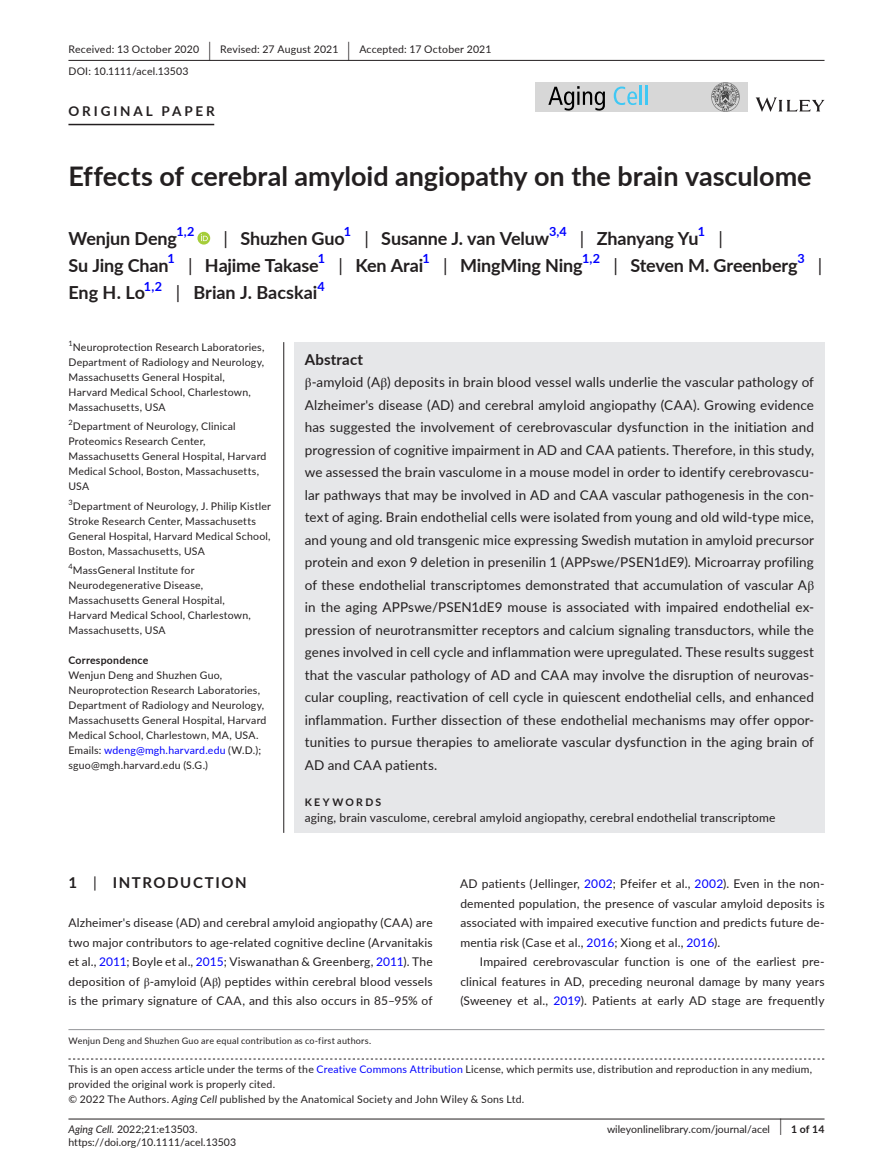
<style>
.page{position:relative;width:893px;height:1174px;background:#fff}
.page>*{position:absolute;margin:0;border:0;box-sizing:border-box;transform-origin:0 0}
.t1{font:700 27px "Lato";color:#231f20}
.t2{font:700 18px "Lato";letter-spacing:-.01em;color:#231f20}
.t3{font:18px "Lato";color:#231f20}
.t4{font:700 15px "Lato";letter-spacing:.1em;color:#231f20}
.t5{font:700 15px "Lato";letter-spacing:.015em;color:#231f20}
.t6{font:13.5px/22.5px "Lato";letter-spacing:.01em;color:#231f20;text-align:justify}
.t7{font:700 13.5px "Lato";letter-spacing:.215em;color:#231f20}
.t8{font:700 12.6px "Lato";color:#00f}
.t9{font:12px/19.5px "Lato";letter-spacing:.015em;color:#231f20;text-align:justify}
.t10{font:10.5px/15px "Lato";letter-spacing:.02em;color:#231f20}
.t11{font:10.5px "Lato";color:#231f20}
.t12{font:700 10.5px "Lato";letter-spacing:.02em;color:#231f20}
.t13{font:700 10.5px "Lato";letter-spacing:.22em;color:#231f20}
.t14{font:9px "Lato";letter-spacing:.025em;color:#231f20}
.t15{font:7.35px "Lato";color:#231f20}
.s1{font-size:19.65px}
.s2{font-weight:400}
.s3{color:#00f}
.s4{font-family:"STIX"}
.s5{font-style:italic}
.s6{font-weight:400;font-size:17.4px}
</style>
<div class="page">
<hr style="left:68px;top:1118px;width:756px;height:1px;background:#231f20">
<svg style="left:756px;top:97px;width:68px;height:15px"></svg>
<div style="left:536px;top:82px;width:212px;height:30px;background:#d7d7d7"></div>
<svg style="left:548px;top:86px;width:57px;height:25px"></svg>
<svg style="left:614px;top:87px;width:23px;height:18px"></svg>
<hr style="left:640px;top:85px;width:2px;height:20px;background:#40c8f4">
<hr style="left:645px;top:85px;width:3px;height:20px;background:#40c8f4">
<img style="left:711px;top:83px;width:29px;height:28px">
<hr style="left:68px;top:60px;width:756px;height:1px;background:#231f20">
<hr style="left:68px;top:124px;width:146px;height:1px;background:#231f20">
<svg style="left:197px;top:232px;width:13px;height:12px"></svg>
<svg style="left:201px;top:234px;width:7px;height:7px"></svg>
<svg style="left:68px;top:1058px;width:756px;height:1px"></svg>
<hr style="left:68px;top:1029px;width:756px;height:1px;background:#939598">
<div style="left:294px;top:342px;width:530px;height:491px;background:#e6e7e9"></div>
<hr style="left:283px;top:342px;width:1px;height:491px;background:#231f20">
<p class="t10" style="left:68px;top:38px;width:424px;line-height:21.8px">Received: 13 October 2020 <span class="s1">|</span> Revised: 27 August 2021 <span class="s1">|</span> Accepted: 17 October 2021<br>DOI: 10.1111/acel.13503</p>
<p class="t7" style="left:68px;top:101px;width:148px">ORIGINAL PAPER</p>
<h1 class="t1" style="left:68px;top:156px;width:745px">Effects of cerebral amyloid angiopathy on the brain vasculome</h1>
<h2 class="t2" style="left:68px;top:225px;width:110px">Wenjun Deng</h2>
<p class="t8" style="left:176px;top:223px;width:20px">1,2</p>
<h2 class="t2" style="left:223px;top:225px;width:123px"><span class="s2">|</span> Shuzhen Guo</h2>
<p class="t8" style="left:344px;top:223px;width:9px">1</p>
<h2 class="t2" style="left:364px;top:225px;width:186px"><span class="s2">|</span> Susanne J. van Veluw</h2>
<p class="t8" style="left:549px;top:223px;width:19px">3,4</p>
<h2 class="t2" style="left:580px;top:225px;width:120px"><span class="s2">|</span> Zhanyang Yu</h2>
<p class="t8" style="left:698px;top:223px;width:9px">1</p>
<h2 class="t3" style="left:718px;top:225px;width:6px">|</h2>
<h2 class="t2" style="left:68px;top:252px;width:102px">Su Jing Chan</h2>
<p class="t8" style="left:167px;top:250px;width:9px">1</p>
<h2 class="t2" style="left:188px;top:252px;width:132px"><span class="s2">|</span> Hajime Takase</h2>
<p class="t8" style="left:318px;top:250px;width:9px">1</p>
<h2 class="t2" style="left:338px;top:252px;width:86px"><span class="s2">|</span> Ken Arai</h2>
<p class="t8" style="left:423px;top:250px;width:9px">1</p>
<h2 class="t2" style="left:443px;top:252px;width:141px"><span class="s2">|</span> MingMing Ning</h2>
<p class="t8" style="left:582px;top:250px;width:20px">1,2</p>
<h2 class="t2" style="left:613px;top:252px;width:186px"><span class="s2">|</span> Steven M. Greenberg</h2>
<p class="t8" style="left:797px;top:250px;width:9px">3</p>
<h2 class="t3" style="left:818px;top:252px;width:6px">|</h2>
<h2 class="t2" style="left:68px;top:279px;width:78px">Eng H. Lo</h2>
<p class="t8" style="left:144px;top:277px;width:20px">1,2</p>
<h2 class="t2" style="left:176px;top:279px;width:143px"><span class="s2">|</span> Brian J. Bacskai</h2>
<p class="t8" style="left:317px;top:277px;width:9px">4</p>
<p class="t15" style="left:68px;top:338px;width:6px">1</p>
<p class="t10" style="left:68px;top:339px;width:197px;text-indent:4px">Neuroprotection Research Laboratories, Department of Radiology and Neurology, Massachusetts General Hospital, Harvard Medical School, Charlestown, Massachusetts, USA</p>
<p class="t10" style="left:68px;top:418px;width:200px"><sup>2</sup>Department of Neurology, Clinical<br>Proteomics Research Center,<br>Massachusetts General Hospital, Harvard<br>Medical School, Boston, Massachusetts,<br>USA</p>
<p class="t10" style="left:68px;top:498px;width:204px"><sup>3</sup>Department of Neurology, J. Philip Kistler Stroke Research Center, Massachusetts General Hospital, Harvard Medical School, Boston, Massachusetts, USA</p>
<p class="t10" style="left:68px;top:562px;width:184px"><sup>4</sup>MassGeneral Institute for<br>Neurodegenerative Disease,<br>Massachusetts General Hospital,<br>Harvard Medical School, Charlestown,<br>Massachusetts, USA</p>
<p class="t12" style="left:68px;top:652px;width:81px">Correspondence</p>
<p class="t10" style="left:68px;top:667px;width:200px">Wenjun Deng and Shuzhen Guo, Neuroprotection Research Laboratories, Department of Radiology and Neurology, Massachusetts General Hospital, Harvard Medical School, Charlestown, MA, USA.<br>Emails: <span class="s3">wdeng@mgh.harvard.edu</span> (W.D.); sguo@mgh.harvard.edu (S.G.)</p>
<p class="t5" style="left:305px;top:348px;width:60px">Abstract</p>
<p class="t6" style="left:305px;top:370px;width:511px"><span class="s4">β</span>-amyloid (A<span class="s4">β</span>) deposits in brain blood vessel walls underlie the vascular pathology of Alzheimer's disease (AD) and cerebral amyloid angiopathy (CAA). Growing evidence has suggested the involvement of cerebrovascular dysfunction in the initiation and progression of cognitive impairment in AD and CAA patients. Therefore, in this study, we assessed the brain vasculome in a mouse model in order to identify cerebrovascu&shy;lar pathways that may be involved in AD and CAA vascular pathogenesis in the con&shy;text of aging. Brain endothelial cells were isolated from young and old wild-type mice, and young and old transgenic mice expressing Swedish mutation in amyloid precursor protein and exon 9 deletion in presenilin 1 (APPswe/PSEN1dE9). Microarray profiling of these endothelial transcriptomes demonstrated that accumulation of vascular A<span class="s4">β </span>in the aging APPswe/PSEN1dE9 mouse is associated with impaired endothelial ex&shy;pression of neurotransmitter receptors and calcium signaling transductors, while the genes involved in cell cycle and inflammation were upregulated. These results suggest that the vascular pathology of AD and CAA may involve the disruption of neurovas&shy;cular coupling, reactivation of cell cycle in quiescent endothelial cells, and enhanced inflammation. Further dissection of these endothelial mechanisms may offer oppor&shy;tunities to pursue therapies to ameliorate vascular dysfunction in the aging brain of AD and CAA patients.</p>
<p class="t13" style="left:305px;top:794px;width:78px">KEYWORDS</p>
<p class="t9" style="left:305px;top:807px;width:472px">aging, brain vasculome, cerebral amyloid angiopathy, cerebral endothelial transcriptome</p>
<p class="t4" style="left:68px;top:872px;width:180px">1 <span class="s2">|</span> INTRODUCTION</p>
<p class="t9" style="left:68px;top:912px;width:366px">Alzheimer's disease (AD) and cerebral amyloid angiopathy (CAA) are two major contributors to age-related cognitive decline (Arvanitakis et al., <span class="s3">2011</span>; Boyle et al., <span class="s3">2015</span>; Viswanathan &amp; Greenberg, <span class="s3">2011</span>). The deposition of <span class="s4">β</span>-amyloid (A<span class="s4">β</span>) peptides within cerebral blood vessels is the primary signature of CAA, and this also occurs in 85–95% of</p>
<p class="t14" style="left:68px;top:1033px;width:304px">Wenjun Deng and Shuzhen Guo are equal contribution as co-first authors.</p>
<p class="t9" style="left:460px;top:873px;width:366px">AD patients (Jellinger, <span class="s3">2002</span>; Pfeifer et al., <span class="s3">2002</span>). Even in the non&shy;demented population, the presence of vascular amyloid deposits is associated with impaired executive function and predicts future de&shy;mentia risk (Case et al., <span class="s3">2016</span>; Xiong et al., <span class="s3">2016</span>).</p>
<p class="t9" style="left:460px;top:951px;width:366px;text-indent:20px">Impaired cerebrovascular function is one of the earliest pre&shy;clinical features in AD, preceding neuronal damage by many years (Sweeney et al., <span class="s3">2019</span>). Patients at early AD stage are frequently</p>
<p class="t10" style="left:68px;top:1061px;width:745px">This is an open access article under the terms of the <span class="s3">Creative Commons Attribution</span> License, which permits use, distribution and reproduction in any medium, provided the original work is properly cited.<br>© 2022 The Authors. <span class="s5">Aging Cell</span> published by the Anatomical Society and John Wiley &amp; Sons Ltd.</p>
<p class="t11" style="left:68px;top:1121px;width:131px"><span class="s5">Aging Cell.</span> 2022;21:e13503.</p>
<p class="t12" style="left:779px;top:1121px;width:46px"><span class="s6">|</span> 1 of 14</p>
<p class="t11" style="left:68px;top:1135px;width:169px">https://doi.org/10.1111/acel.13503</p>
<p class="t11" style="left:607px;top:1121px;width:165px">wileyonlinelibrary.com/journal/acel</p>
</div>
